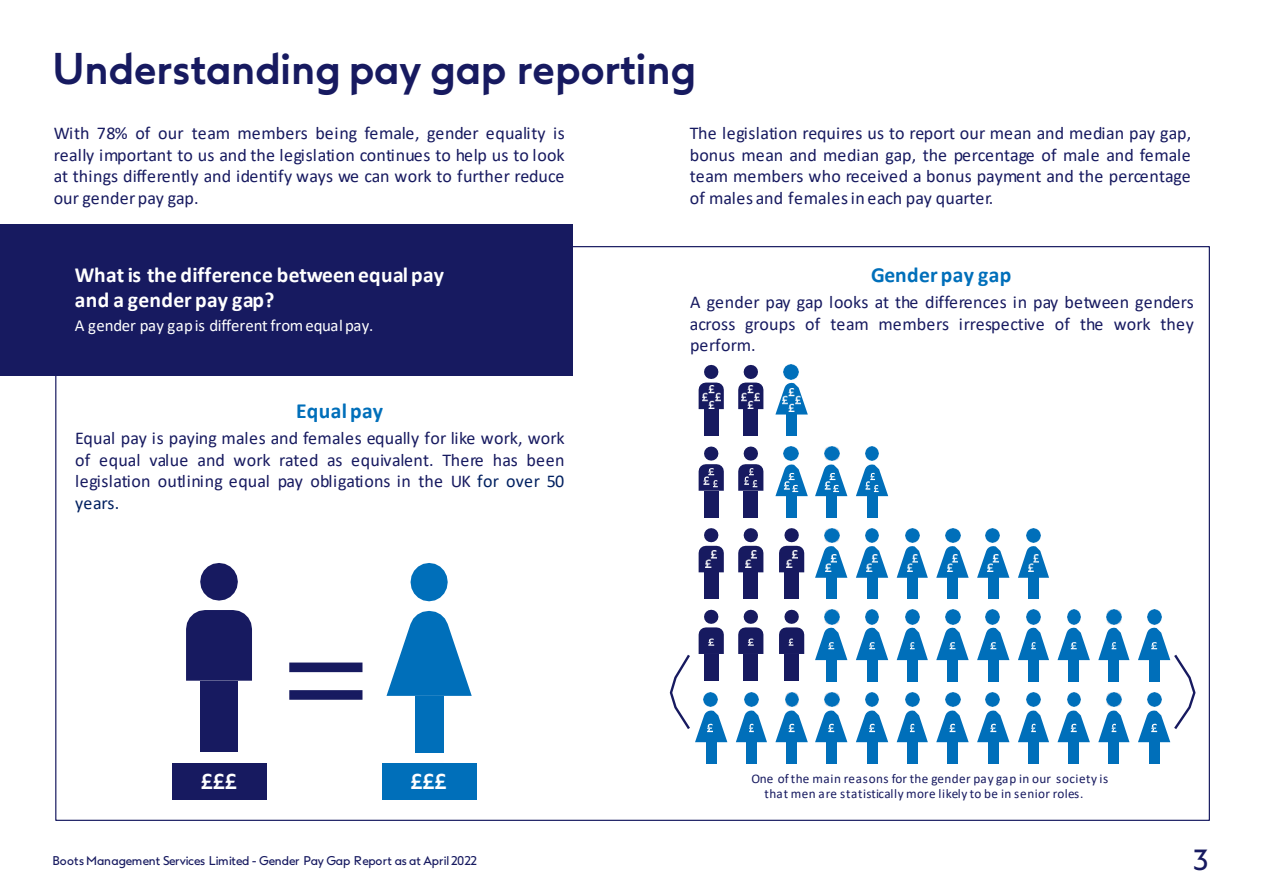
<style>
.page{position:relative;width:1264px;height:893px;background:#fff}
.page>*{position:absolute;margin:0;border:0;box-sizing:border-box;transform-origin:0 0}
.t1{font:700 42px "Boots Sharp";letter-spacing:.005em;color:#171a60}
.t2{font:27.6px "Boots Sharp";color:#171a60}
.t3{font:700 21.6px/25.2px "Calibri";letter-spacing:.005em;color:#fff}
.t4{font:700 21.6px "Calibri";letter-spacing:.01em;color:#006fba}
.t5{font:700 20.4px "Boots Sharp";color:#fff}
.t6{font:18px/21.6px "Calibri";letter-spacing:.005em;color:#171a60;text-align:justify}
.t7{font:16.8px "Calibri";letter-spacing:-.005em;color:#fff}
.t8{font:13.2px/15.6px "Calibri";letter-spacing:.03em;color:#171a60}
.Slide{font:12px "Boots Sharp";letter-spacing:-.005em;color:#171a60}
.s1{color:#002060}
</style>
<div class="page">
<div style="left:200px;top:681px;width:38px;height:70px;background:#171a60"></div>
<div style="left:186px;top:610px;width:66px;height:71px;background:#171a60"></div>
<svg style="left:200px;top:563px;width:38px;height:37px"></svg>
<div style="left:415px;top:696px;width:28px;height:56px;background:#006fba"></div>
<svg style="left:386px;top:611px;width:86px;height:85px"></svg>
<svg style="left:410px;top:563px;width:38px;height:38px"></svg>
<div style="left:289px;top:662px;width:73px;height:10px;background:#171a60"></div>
<div style="left:289px;top:690px;width:73px;height:10px;background:#171a60"></div>
<div style="left:172px;top:763px;width:94px;height:36px;background:#171a60"></div>
<div style="left:382px;top:763px;width:94px;height:36px;background:#006fba"></div>
<div style="left:0;top:224px;width:572px;height:152px;background:#171a60"></div>
<div style="left:704px;top:409px;width:14px;height:27px;background:#171a60"></div>
<svg style="left:698px;top:365px;width:26px;height:44px"></svg>
<div style="left:743px;top:409px;width:15px;height:27px;background:#171a60"></div>
<svg style="left:738px;top:365px;width:25px;height:44px"></svg>
<div style="left:786px;top:414px;width:11px;height:22px;background:#006fba"></div>
<svg style="left:775px;top:383px;width:33px;height:31px"></svg>
<img style="left:784px;top:365px;width:14px;height:14px">
<div style="left:704px;top:491px;width:14px;height:26px;background:#171a60"></div>
<div style="left:743px;top:491px;width:15px;height:26px;background:#171a60"></div>
<div style="left:786px;top:496px;width:11px;height:21px;background:#006fba"></div>
<img style="left:784px;top:446px;width:14px;height:15px">
<div style="left:826px;top:496px;width:10px;height:21px;background:#006fba"></div>
<img style="left:824px;top:446px;width:15px;height:15px">
<div style="left:866px;top:496px;width:11px;height:21px;background:#006fba"></div>
<img style="left:865px;top:446px;width:13px;height:15px">
<div style="left:704px;top:572px;width:14px;height:27px;background:#171a60"></div>
<svg style="left:698px;top:528px;width:26px;height:44px"></svg>
<div style="left:743px;top:572px;width:15px;height:27px;background:#171a60"></div>
<svg style="left:738px;top:528px;width:25px;height:44px"></svg>
<div style="left:784px;top:572px;width:15px;height:27px;background:#171a60"></div>
<svg style="left:779px;top:528px;width:25px;height:44px"></svg>
<div style="left:826px;top:578px;width:10px;height:21px;background:#006fba"></div>
<svg style="left:815px;top:546px;width:32px;height:32px"></svg>
<img style="left:824px;top:528px;width:15px;height:14px">
<div style="left:947px;top:578px;width:11px;height:21px;background:#006fba"></div>
<svg style="left:936px;top:546px;width:32px;height:32px"></svg>
<img style="left:946px;top:528px;width:14px;height:14px">
<div style="left:866px;top:578px;width:11px;height:21px;background:#006fba"></div>
<svg style="left:856px;top:546px;width:32px;height:32px"></svg>
<img style="left:865px;top:528px;width:13px;height:14px">
<div style="left:988px;top:578px;width:10px;height:21px;background:#006fba"></div>
<svg style="left:977px;top:546px;width:32px;height:32px"></svg>
<img style="left:985px;top:528px;width:15px;height:14px">
<div style="left:907px;top:578px;width:10px;height:21px;background:#006fba"></div>
<svg style="left:896px;top:546px;width:32px;height:32px"></svg>
<img style="left:905px;top:528px;width:14px;height:14px">
<div style="left:1028px;top:578px;width:10px;height:21px;background:#006fba"></div>
<svg style="left:1018px;top:546px;width:31px;height:32px"></svg>
<img style="left:1026px;top:528px;width:14px;height:14px">
<div style="left:743px;top:654px;width:15px;height:26px;background:#171a60"></div>
<div style="left:784px;top:654px;width:15px;height:26px;background:#171a60"></div>
<div style="left:826px;top:660px;width:10px;height:22px;background:#006fba"></div>
<img style="left:824px;top:610px;width:15px;height:14px">
<div style="left:907px;top:660px;width:10px;height:22px;background:#006fba"></div>
<img style="left:905px;top:610px;width:14px;height:14px">
<div style="left:1028px;top:660px;width:10px;height:22px;background:#006fba"></div>
<img style="left:1026px;top:610px;width:14px;height:14px">
<div style="left:1028px;top:742px;width:10px;height:21px;background:#006fba"></div>
<img style="left:1026px;top:692px;width:14px;height:15px">
<div style="left:1108px;top:660px;width:11px;height:22px;background:#006fba"></div>
<img style="left:1106px;top:610px;width:15px;height:14px">
<div style="left:1108px;top:742px;width:11px;height:21px;background:#006fba"></div>
<img style="left:1106px;top:692px;width:15px;height:15px">
<div style="left:866px;top:660px;width:11px;height:22px;background:#006fba"></div>
<img style="left:865px;top:610px;width:13px;height:14px">
<div style="left:988px;top:660px;width:10px;height:22px;background:#006fba"></div>
<img style="left:985px;top:610px;width:15px;height:14px">
<div style="left:988px;top:742px;width:10px;height:21px;background:#006fba"></div>
<img style="left:985px;top:692px;width:15px;height:15px">
<div style="left:947px;top:660px;width:11px;height:22px;background:#006fba"></div>
<img style="left:946px;top:610px;width:14px;height:14px">
<div style="left:947px;top:742px;width:11px;height:21px;background:#006fba"></div>
<img style="left:946px;top:692px;width:14px;height:15px">
<div style="left:1068px;top:660px;width:11px;height:22px;background:#006fba"></div>
<img style="left:1067px;top:610px;width:13px;height:14px">
<div style="left:1068px;top:742px;width:11px;height:21px;background:#006fba"></div>
<img style="left:1067px;top:692px;width:13px;height:15px">
<img style="left:702px;top:385px;width:18px;height:23px">
<img style="left:742px;top:385px;width:18px;height:23px">
<img style="left:782px;top:389px;width:18px;height:23px">
<svg style="left:698px;top:446px;width:26px;height:45px"></svg>
<svg style="left:738px;top:446px;width:25px;height:45px"></svg>
<svg style="left:775px;top:464px;width:33px;height:32px"></svg>
<svg style="left:815px;top:464px;width:32px;height:32px"></svg>
<svg style="left:856px;top:464px;width:32px;height:32px"></svg>
<img style="left:706px;top:551px;width:10px;height:17px">
<img style="left:745px;top:551px;width:11px;height:17px">
<img style="left:786px;top:551px;width:11px;height:17px">
<img style="left:826px;top:554px;width:10px;height:17px">
<img style="left:866px;top:554px;width:11px;height:17px">
<img style="left:907px;top:554px;width:10px;height:17px">
<img style="left:947px;top:554px;width:11px;height:17px">
<img style="left:988px;top:554px;width:10px;height:17px">
<img style="left:1028px;top:554px;width:10px;height:17px">
<svg style="left:738px;top:610px;width:25px;height:44px"></svg>
<svg style="left:779px;top:610px;width:25px;height:44px"></svg>
<svg style="left:815px;top:628px;width:32px;height:32px"></svg>
<svg style="left:856px;top:628px;width:32px;height:32px"></svg>
<svg style="left:896px;top:628px;width:32px;height:32px"></svg>
<div style="left:826px;top:742px;width:10px;height:21px;background:#006fba"></div>
<img style="left:824px;top:692px;width:15px;height:15px">
<div style="left:907px;top:742px;width:10px;height:21px;background:#006fba"></div>
<img style="left:905px;top:692px;width:14px;height:15px">
<div style="left:866px;top:742px;width:11px;height:21px;background:#006fba"></div>
<img style="left:865px;top:692px;width:13px;height:15px">
<svg style="left:815px;top:710px;width:32px;height:32px"></svg>
<svg style="left:856px;top:710px;width:32px;height:32px"></svg>
<svg style="left:896px;top:710px;width:32px;height:32px"></svg>
<svg style="left:936px;top:628px;width:32px;height:32px"></svg>
<svg style="left:936px;top:710px;width:32px;height:32px"></svg>
<svg style="left:977px;top:628px;width:32px;height:32px"></svg>
<svg style="left:977px;top:710px;width:32px;height:32px"></svg>
<svg style="left:1018px;top:628px;width:31px;height:32px"></svg>
<svg style="left:1018px;top:710px;width:31px;height:32px"></svg>
<svg style="left:1057px;top:628px;width:33px;height:32px"></svg>
<svg style="left:1057px;top:710px;width:33px;height:32px"></svg>
<svg style="left:1098px;top:628px;width:31px;height:32px"></svg>
<svg style="left:1098px;top:710px;width:31px;height:32px"></svg>
<img style="left:1147px;top:610px;width:15px;height:14px">
<div style="left:1148px;top:742px;width:11px;height:21px;background:#006fba"></div>
<svg style="left:1138px;top:628px;width:58px;height:114px"></svg>
<div style="left:706px;top:742px;width:10px;height:21px;background:#006fba"></div>
<div style="left:786px;top:742px;width:11px;height:21px;background:#006fba"></div>
<img style="left:785px;top:692px;width:13px;height:15px">
<div style="left:746px;top:742px;width:10px;height:21px;background:#006fba"></div>
<img style="left:744px;top:692px;width:14px;height:15px">
<svg style="left:669px;top:610px;width:58px;height:132px"></svg>
<svg style="left:736px;top:710px;width:31px;height:32px"></svg>
<svg style="left:775px;top:710px;width:33px;height:32px"></svg>
<h1 class="t1" style="left:52px;top:41px;width:645px">Understanding pay gap reporting</h1>
<p class="t6" style="left:54px;top:122px;width:513px">With 78% of our team members being female, gender equality is really important to us and the legislation continues to help us to look at things differently and identify ways we can work to further reduce our genderpay gap.</p>
<p class="t6" style="left:690px;top:122px;width:503px">The legislation requires us to report our mean and median pay gap, bonus mean and median gap, the percentage of male and female team members who received a bonus payment and the percentage of males and femalesin each pay quarter.</p>
<p class="t3" style="left:75px;top:261px;width:371px">What is the difference between equal pay and a gender pay gap?</p>
<p class="t7" style="left:75px;top:313px;width:300px">A gender pay gap is different fromequal pay.</p>
<p class="t4" style="left:296px;top:395px;width:89px">Equal pay</p>
<p class="t6" style="left:75px;top:427px;width:491px">Equal pay is paying males and females equally for like work, work of equal value and work rated as equivalent. There has been legislation outlining equal pay obligations in the UK <span class="s1">for over 50 years.</span></p>
<p class="t5" style="left:201px;top:768px;width:38px">£££</p>
<p class="t5" style="left:411px;top:768px;width:38px">£££</p>
<p class="t4" style="left:871px;top:259px;width:141px">Gender pay gap</p>
<p class="t6" style="left:690px;top:291px;width:505px">A gender pay gap looks at the differences in pay between genders across groups of team members irrespective of the work they perform.</p>
<p class="t8" style="left:764px;top:770px;width:345px;text-indent:-13px">One of the main reasons for the gender pay gap in our society is that men are statistically more likely to be in senior roles.</p>
<p class="Slide" style="left:53px;top:852px;width:426px">Boots Management Services Limited - Gender Pay Gap Report as at April 2022</p>
<h2 class="t2" style="left:1193px;top:842px;width:17px">3</h2>
</div>
